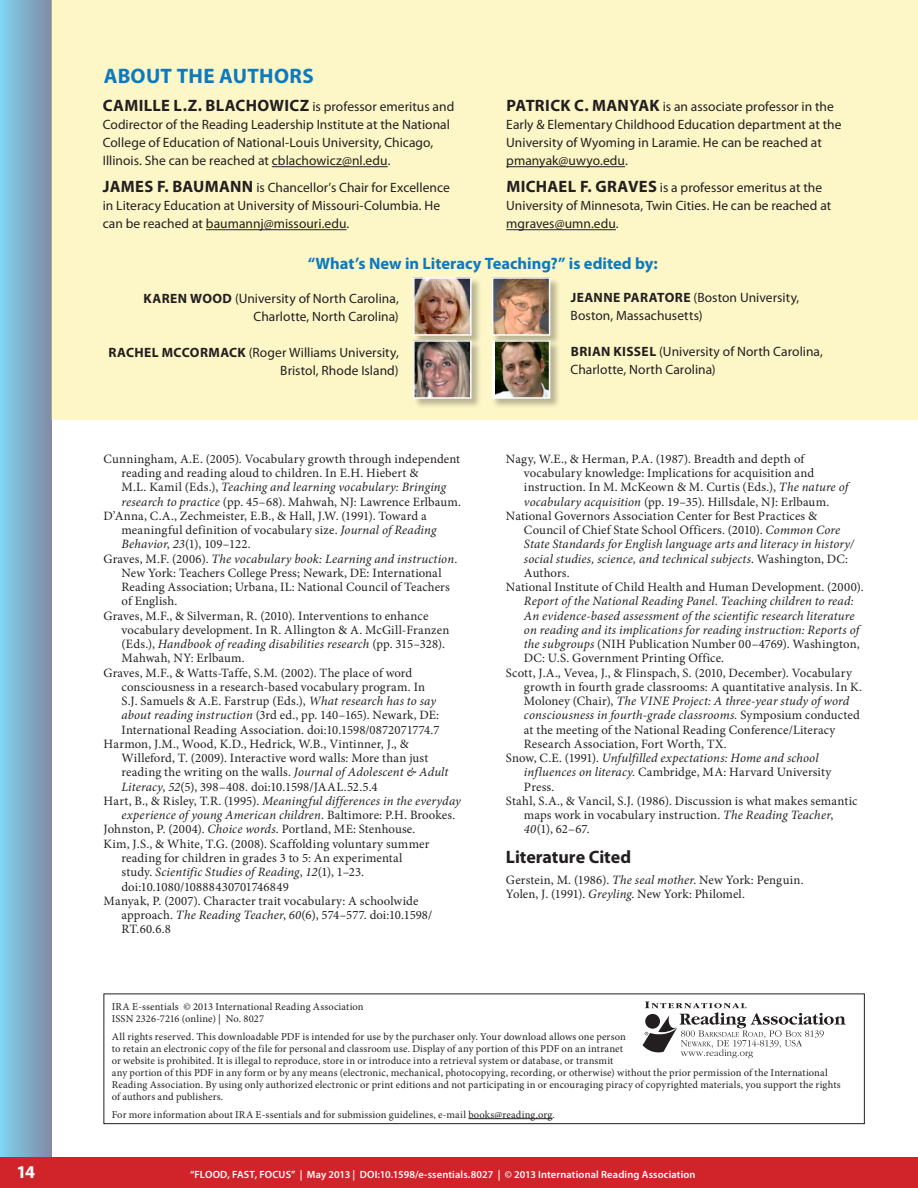
<style>
.page{position:relative;width:918px;height:1188px;background:#fff}
.page>*{position:absolute;margin:0;border:0;box-sizing:border-box;transform-origin:0 0}
.SpecialH2{font:700 21px "Myriad Pro";letter-spacing:.015em;color:#0b7ac0}
.RH{font:700 18px "Myriad Pro";letter-spacing:-.005em;color:#231f20}
.t1{font:700 18px "Myriad Pro";color:#fff}
.BC{font:700 16.5px "Myriad Pro";color:#0b7ac0}
.AB{font:13.5px/18px "Myriad Pro";letter-spacing:.005em;color:#231f20}
.BC-2{font:13.5px/18px "Myriad Pro";letter-spacing:.005em;color:#231f20;text-align:right}
.RT{font:12.75px/14.2px "Minion Pro";letter-spacing:.01em;color:#231f20}
.RT-2{font:italic 12.75px/14.2px "Minion Pro";letter-spacing:.01em;color:#231f20}
.copyright{font:10.5px/12px "Minion Pro";letter-spacing:.01em;color:#231f20}
.t2{font:600 10.5px "Myriad Pro";letter-spacing:.015em;color:#fff}
.s1{font-weight:700;font-size:16.5px}
.s2{font-weight:700}
.s3{font-style:italic}
.s4{font-style:normal}
</style>
<div class="page">
<div style="left:0;top:0;width:52px;height:1158px;background:linear-gradient(to right,#80d3f1,#808ba5)"></div>
<div style="left:0;top:1158px;width:918px;height:30px;background:#d1232a"></div>
<div style="left:52px;top:0;width:866px;height:419px;background:#fdf6c7"></div>
<hr style="left:272px;top:166px;width:116px;height:1px;background:#231f20">
<hr style="left:206px;top:229px;width:141px;height:1px;background:#231f20">
<hr style="left:506px;top:166px;width:119px;height:1px;background:#231f20">
<hr style="left:506px;top:229px;width:110px;height:1px;background:#231f20">
<div style="left:413px;top:277px;width:69px;height:69px;background:#231f20;opacity:.3"></div>
<img style="left:416px;top:280px;width:53px;height:53px">
<div style="left:413px;top:277px;width:59px;height:59px;border:2px solid #fff"></div>
<div style="left:413px;top:340px;width:69px;height:69px;background:#231f20;opacity:.3"></div>
<img style="left:416px;top:343px;width:53px;height:53px">
<div style="left:413px;top:340px;width:59px;height:59px;border:2px solid #fff"></div>
<div style="left:492px;top:277px;width:69px;height:69px;background:#231f20;opacity:.3"></div>
<img style="left:495px;top:280px;width:52px;height:53px">
<div style="left:492px;top:277px;width:58px;height:59px;border:2px solid #fff"></div>
<div style="left:492px;top:340px;width:69px;height:69px;background:#231f20;opacity:.3"></div>
<img style="left:495px;top:343px;width:52px;height:53px">
<div style="left:492px;top:340px;width:58px;height:59px;border:2px solid #fff"></div>
<div style="left:104px;top:994px;width:761px;height:130px;border:1px solid #231f20"></div>
<hr style="left:468px;top:1118px;width:84px;height:1px;background:#231f20">
<svg style="left:643px;top:1002px;width:203px;height:56px"></svg>
<p class="SpecialH2" style="left:104px;top:62px;width:212px">ABOUT THE AUTHORS</p>
<p class="AB" style="left:103px;top:98px;width:353px"><span class="s1">CAMILLE L.Z. BLACHOWICZ</span> is professor emeritus and Codirector of the Reading Leadership Institute at the National College of Education of National-Louis University, Chicago, Illinois. She can be reached at cblachowicz@nl.edu.</p>
<p class="AB" style="left:103px;top:179px;width:349px"><span class="s1">JAMES F. BAUMANN</span> is Chancellor’s Chair for Excellence in Literacy Education at University of Missouri-Columbia. He can be reached at baumannj@missouri.edu.</p>
<p class="AB" style="left:506px;top:98px;width:337px"><span class="s1">PATRICK C. MANYAK</span> is an associate professor in the Early &amp; Elementary Childhood Education department at the University of Wyoming in Laramie. He can be reached at pmanyak@uwyo.edu.</p>
<p class="AB" style="left:506px;top:179px;width:327px"><span class="s1">MICHAEL F. GRAVES</span> is a professor emeritus at the<br>University of Minnesota, Twin Cities. He can be reached at mgraves@umn.edu.</p>
<p class="BC" style="left:308px;top:253px;width:351px">“What’s New in Literacy Teaching?” is edited by:</p>
<p class="BC-2" style="left:144px;top:289px;width:257px"><span class="s2">KAREN WOOD</span> (University of North Carolina,<br>Charlotte, North Carolina)</p>
<p class="BC-2" style="left:109px;top:343px;width:292px"><span class="s2">RACHEL MCCORMACK</span> (Roger Williams University,<br>Bristol, Rhode Island)</p>
<p class="BC-2" style="left:571px;top:289px;width:230px;text-align:left"><span class="s2">JEANNE PARATORE</span> (Boston University,<br>Boston, Massachusetts)</p>
<p class="BC-2" style="left:571px;top:343px;width:254px;text-align:left"><span class="s2">BRIAN KISSEL</span> (University of North Carolina,<br>Charlotte, North Carolina)</p>
<p class="RT" style="left:122px;top:452px;width:341px;text-indent:-18px">Cunningham, A.E. (2005). Vocabulary growth through independent reading and reading aloud to children. In E.H. Hiebert &amp;<br>M.L. Kamil (Eds.), <span class="s3">Teaching and learning vocabulary: Bringing research to practice</span> (pp. 45–68). Mahwah, NJ: Lawrence Erlbaum.</p>
<p class="RT" style="left:122px;top:509px;width:316px;text-indent:-18px">D’Anna, C.A., Zechmeister, E.B., &amp; Hall, J.W. (1991). Toward a meaningful definition of vocabulary size. <span class="s3">Journal of Reading<br>Behavior</span>, <span class="s3">23</span>(1), 109–122.</p>
<p class="RT" style="left:122px;top:552px;width:337px;text-indent:-18px">Graves, M.F. (2006). <span class="s3">The vocabulary book: Learning and instruction</span>.<br>New York: Teachers College Press; Newark, DE: International Reading Association; Urbana, IL: National Council of Teachers of English.</p>
<p class="RT" style="left:122px;top:609px;width:329px;text-indent:-18px">Graves, M.F., &amp; Silverman, R. (2010). Interventions to enhance vocabulary development. In R. Allington &amp; A. McGill-Franzen (Eds.), <span class="s3">Handbook of reading disabilities research</span> (pp. 315–328).<br>Mahwah, NY: Erlbaum.</p>
<p class="RT" style="left:122px;top:666px;width:320px;text-indent:-18px">Graves, M.F., &amp; Watts-Taffe, S.M. (2002). The place of word consciousness in a research-based vocabulary program. In S.J. Samuels &amp; A.E. Farstrup (Eds.), <span class="s3">What research has to say about reading instruction</span> (3rd ed., pp. 140–165). Newark, DE:<br>International Reading Association. doi:10.1598/0872071774.7</p>
<p class="RT" style="left:122px;top:737px;width:328px;text-indent:-18px">Harmon, J.M., Wood, K.D., Hedrick, W.B., Vintinner, J., &amp; Willeford, T. (2009). Interactive word walls: More than just reading the writing on the walls. <span class="s3">Journal of Adolescent &amp; Adult Literacy</span>, <span class="s3">52</span>(5), 398–408. doi:10.1598/JAAL.52.5.4</p>
<p class="RT-2" style="left:122px;top:794px;width:341px;text-indent:-18px"><span class="s4">Hart, B., &amp; Risley, T.R. (1995).</span> Meaningful differences in the everyday experience of young American children<span class="s4">. Baltimore: P.H. Brookes.</span></p>
<p class="RT" style="left:104px;top:822px;width:313px">Johnston, P. (2004). <span class="s3">Choice words</span>. Portland, ME: Stenhouse.</p>
<p class="RT" style="left:122px;top:837px;width:309px;text-indent:-18px">Kim, J.S., &amp; White, T.G. (2008). Scaffolding voluntary summer reading for children in grades 3 to 5: An experimental study. <span class="s3">Scientific Studies of Reading</span>, <span class="s3">12</span>(1), 1–23. doi:10.1080/10888430701746849</p>
<p class="RT" style="left:122px;top:894px;width:312px;text-indent:-18px">Manyak, P. (2007). Character trait vocabulary: A schoolwide approach. <span class="s3">The Reading Teacher</span>, <span class="s3">60</span>(6), 574–577. doi:10.1598/<br>RT.60.6.8</p>
<p class="RT" style="left:524px;top:452px;width:326px;text-indent:-18px">Nagy, W.E., &amp; Herman, P.A. (1987). Breadth and depth of vocabulary knowledge: Implications for acquisition and instruction. In M. McKeown &amp; M. Curtis (Eds.), <span class="s3">The nature of vocabulary acquisition</span> (pp. 19–35). Hillsdale, NJ: Erlbaum.</p>
<p class="RT" style="left:524px;top:509px;width:332px;text-indent:-18px">National Governors Association Center for Best Practices &amp; Council of Chief State School Officers. (2010). <span class="s3">Common Core State Standards for English language arts and literacy in history/ social studies, science, and technical subjects</span>. Washington, DC:<br>Authors.</p>
<p class="RT-2" style="left:524px;top:580px;width:341px;text-indent:-18px"><span class="s4">National Institute of Child Health and Human Development. (2000).<br></span>Report of the National Reading Panel. Teaching children to read:<br>An evidence-based assessment of the scientific research literature on reading and its implications for reading instruction: Reports of the subgroups <span class="s4">(NIH Publication Number 00–4769). Washington, DC: U.S. Government Printing Office.</span></p>
<p class="RT" style="left:524px;top:666px;width:340px;text-indent:-18px">Scott, J.A., Vevea, J., &amp; Flinspach, S. (2010, December). Vocabulary growth in fourth grade classrooms: A quantitative analysis. In K.<br>Moloney (Chair), <span class="s3">The VINE Project: A three-year study of word consciousness in fourth-grade classrooms.</span> Symposium conducted at the meeting of the National Reading Conference/Literacy Research Association, Fort Worth, TX.</p>
<p class="RT-2" style="left:524px;top:751px;width:309px;text-indent:-18px"><span class="s4">Snow, C.E. (1991).</span> Unfulfilled expectations: Home and school influences on literacy<span class="s4">. Cambridge, MA: Harvard University<br>Press.</span></p>
<p class="RT" style="left:524px;top:794px;width:335px;text-indent:-18px">Stahl, S.A., &amp; Vancil, S.J. (1986). Discussion is what makes semantic maps work in vocabulary instruction. <span class="s3">The Reading Teacher</span>,<br><span class="s3">40</span>(1), 62–67.</p>
<p class="RH" style="left:506px;top:846px;width:127px">Literature Cited</p>
<p class="RT" style="left:506px;top:872px;width:299px">Gerstein, M. (1986). <span class="s3">The seal mother</span>. New York: Penguin.</p>
<p class="RT" style="left:506px;top:887px;width:240px">Yolen, J. (1991). <span class="s3">Greyling</span>. New York: Philomel.</p>
<p class="copyright" style="left:112px;top:1000px;width:253px">IRA E-ssentials © 2013 International Reading Association</p>
<p class="copyright" style="left:112px;top:1012px;width:154px">ISSN 2326-7216 (online) | No. 8027</p>
<p class="copyright" style="left:112px;top:1030px;width:730px">All rights reserved. This downloadable PDF is intended for use by the purchaser only. Your download allows one person<br>to retain an electronic copy of the file for personal and classroom use. Display of any portion of this PDF on an intranet<br>or website is prohibited. It is illegal to reproduce, store in or introduce into a retrieval system or database, or transmit<br>any portion of this PDF in any form or by any means (electronic, mechanical, photocopying, recording, or otherwise) without the prior permission of the International Reading Association. By using only authorized electronic or print editions and not participating in or encouraging piracy of copyrighted materials, you support the rights of authors and publishers.</p>
<p class="copyright" style="left:112px;top:1108px;width:445px">For more information about IRA E-ssentials and for submission guidelines, e-mail books@reading.org.</p>
<h2 class="t1" style="left:16px;top:1161px;width:20px">14</h2>
<p class="t2" style="left:190px;top:1168px;width:507px">“FLOOD, FAST, FOCUS” | May 2013 | DOI:10.1598/e-ssentials.8027 | © 2013 International Reading Association</p>
</div>
